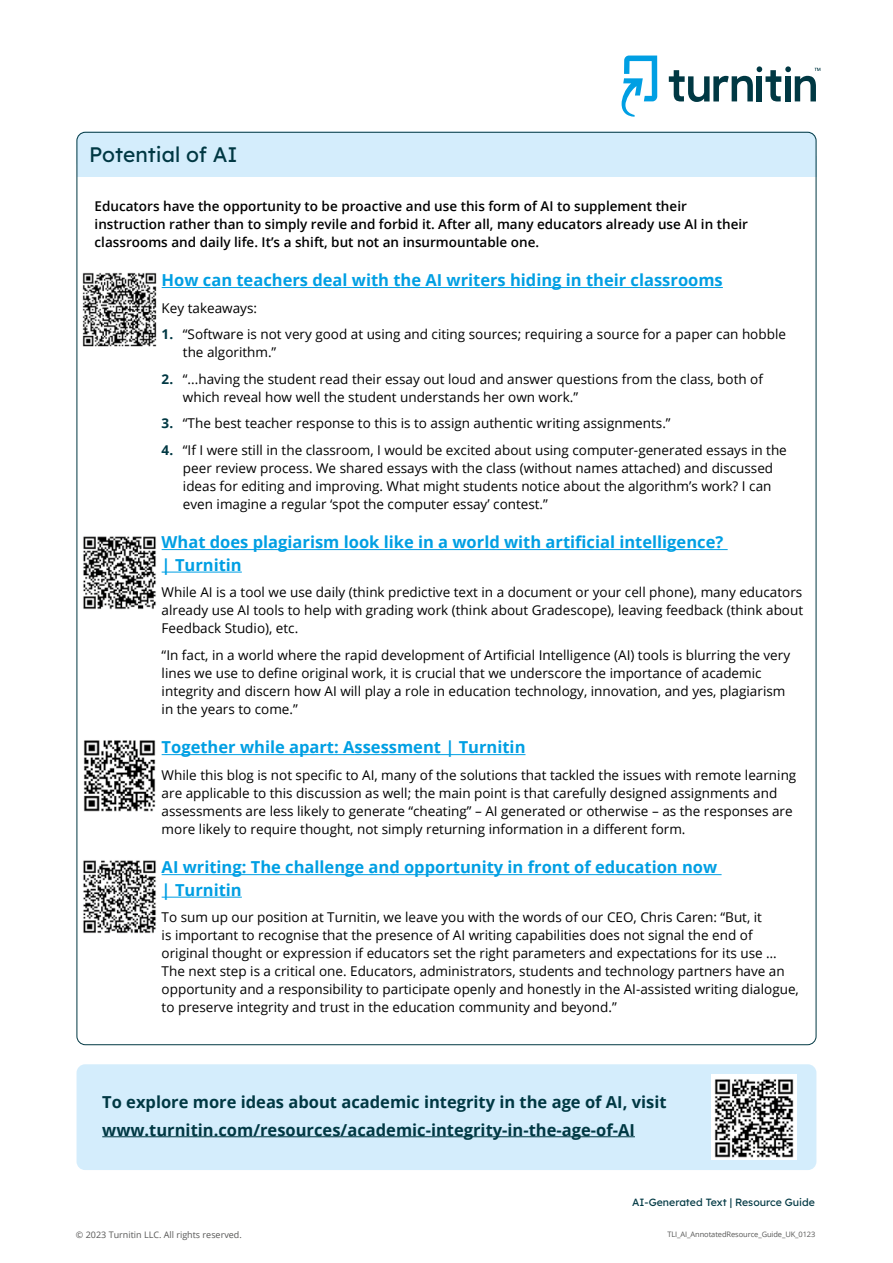
<style>
.page{position:relative;width:893px;height:1263px;background:#fff}
.page>*{position:absolute;margin:0;border:0;box-sizing:border-box;transform-origin:0 0}
.t1{font:21px "Lexend Deca";color:#003843}
.t2{font:700 16.5px/22.5px "Open Sans";color:#009fe3}
.t3{font:700 16.5px/28px "Open Sans";color:#003843}
.t4{font:13.5px/18px "Open Sans";color:#000}
.t5{font:600 13.5px/18px "Open Sans";color:#000}
.t6{font:10.5px "Lexend Deca";color:#003843}
.t7{font:9px "Open Sans";color:#575756}
.t8{font:7.5px "Open Sans";letter-spacing:-.01em;color:#575756}
.s1{font-weight:700;color:#003843}
</style>
<div class="page">
<div style="left:77px;top:131px;width:739px;height:40px;background:#d4edfc;border-radius:9px"></div>
<div style="left:77px;top:156px;width:739px;height:20px;background:#d4edfc"></div>
<hr style="left:162px;top:287px;width:561px;height:1px;background:#009fe3">
<hr style="left:162px;top:549px;width:566px;height:1px;background:#009fe3">
<hr style="left:162px;top:572px;width:80px;height:1px;background:#009fe3">
<hr style="left:162px;top:754px;width:363px;height:1px;background:#009fe3">
<hr style="left:162px;top:874px;width:560px;height:1px;background:#009fe3">
<hr style="left:162px;top:897px;width:80px;height:1px;background:#009fe3">
<img style="left:82px;top:272px;width:75px;height:75px">
<img style="left:83px;top:536px;width:73px;height:73px">
<img style="left:84px;top:740px;width:72px;height:72px">
<img style="left:83px;top:860px;width:73px;height:73px">
<div style="left:77px;top:1064px;width:739px;height:106px;background:#d4edfc;border-radius:9px"></div>
<hr style="left:102px;top:1136px;width:533px;height:1px;background:#003843">
<div style="left:711px;top:1074px;width:85px;height:86px;background:#fff"></div>
<img style="left:714px;top:1075px;width:83px;height:85px">
<svg style="left:622px;top:56px;width:35px;height:61px"></svg>
<svg style="left:669px;top:66px;width:151px;height:36px"></svg>
<h1 class="t1" style="left:89px;top:137px;width:150px">Potential of AI</h1>
<p class="t5" style="left:95px;top:197px;width:655px">Educators have the opportunity to be proactive and use this form of AI to supplement their instruction rather than to simply revile and forbid it. After all, many educators already use AI in their classrooms and daily life. It’s a shift, but not an insurmountable one.</p>
<p class="t2" style="left:162px;top:269px;width:563px">How can teachers deal with the AI writers hiding in their classrooms</p>
<p class="t4" style="left:162px;top:299px;width:97px">Key takeaways:</p>
<p class="t4" style="left:183px;top:325px;width:605px;text-indent:-21px"><span class="s1">1.</span> “Software is not very good at using and citing sources; requiring a source for a paper can hobble the algorithm.”</p>
<p class="t4" style="left:183px;top:370px;width:582px;text-indent:-21px"><span class="s1">2.</span> “...having the student read their essay out loud and answer questions from the class, both of which reveal how well the student understands her own work.”</p>
<p class="t4" style="left:162px;top:414px;width:511px"><span class="s1">3.</span> “The best teacher response to this is to assign authentic writing assignments.”</p>
<p class="t4" style="left:183px;top:440px;width:605px;text-indent:-21px"><span class="s1">4.</span> “If I were still in the classroom, I would be excited about using computer-generated essays in the peer review process. We shared essays with the class (without names attached) and discussed ideas for editing and improving. What might students notice about the algorithm’s work? I can even imagine a regular ‘spot the computer essay’ contest.”</p>
<p class="t2" style="left:162px;top:531px;width:563px">What does plagiarism look like in a world with artificial intelligence? | Turnitin</p>
<p class="t4" style="left:162px;top:583px;width:643px;text-align:justify">While AI is a tool we use daily (think predictive text in a document or your cell phone), many educators already use AI tools to help with grading work (think about Gradescope), leaving feedback (think about Feedback Studio), etc.</p>
<p class="t4" style="left:162px;top:646px;width:630px">“In fact, in a world where the rapid development of Artificial Intelligence (AI) tools is blurring the very lines we use to define original work, it is crucial that we underscore the importance of academic integrity and discern how AI will play a role in education technology, innovation, and yes, plagiarism in the years to come.”</p>
<p class="t2" style="left:162px;top:736px;width:365px">Together while apart: Assessment | Turnitin</p>
<p class="t4" style="left:162px;top:766px;width:636px">While this blog is not specific to AI, many of the solutions that tackled the issues with remote learning are applicable to this discussion as well; the main point is that carefully designed assignments and assessments are less likely to generate “cheating” – AI generated or otherwise – as the responses are more likely to require thought, not simply returning information in a different form.</p>
<p class="t2" style="left:162px;top:856px;width:557px">AI writing: The challenge and opportunity in front of education now | Turnitin</p>
<p class="t4" style="left:162px;top:908px;width:639px">To sum up our position at Turnitin, we leave you with the words of our CEO, Chris Caren: “But, it<br>is important to recognise that the presence of AI writing capabilities does not signal the end of original thought or expression if educators set the right parameters and expectations for its use … The next step is a critical one. Educators, administrators, students and technology partners have an opportunity and a responsibility to participate openly and honestly in the AI-assisted writing dialogue, to preserve integrity and trust in the education community and beyond.”</p>
<p class="t3" style="left:102px;top:1087px;width:566px">To explore more ideas about academic integrity in the age of AI, visit www.turnitin.com/resources/academic-integrity-in-the-age-of-AI</p>
<p class="t7" style="left:76px;top:1229px;width:167px">© 2023 Turnitin LLC. All rights reserved.</p>
<p class="t6" style="left:632px;top:1194px;width:184px">AI-Generated Text | Resource Guide</p>
<p class="t8" style="left:667px;top:1229px;width:150px">TLI_AI_AnnotatedResource_Guide_UK_0123</p>
</div>
